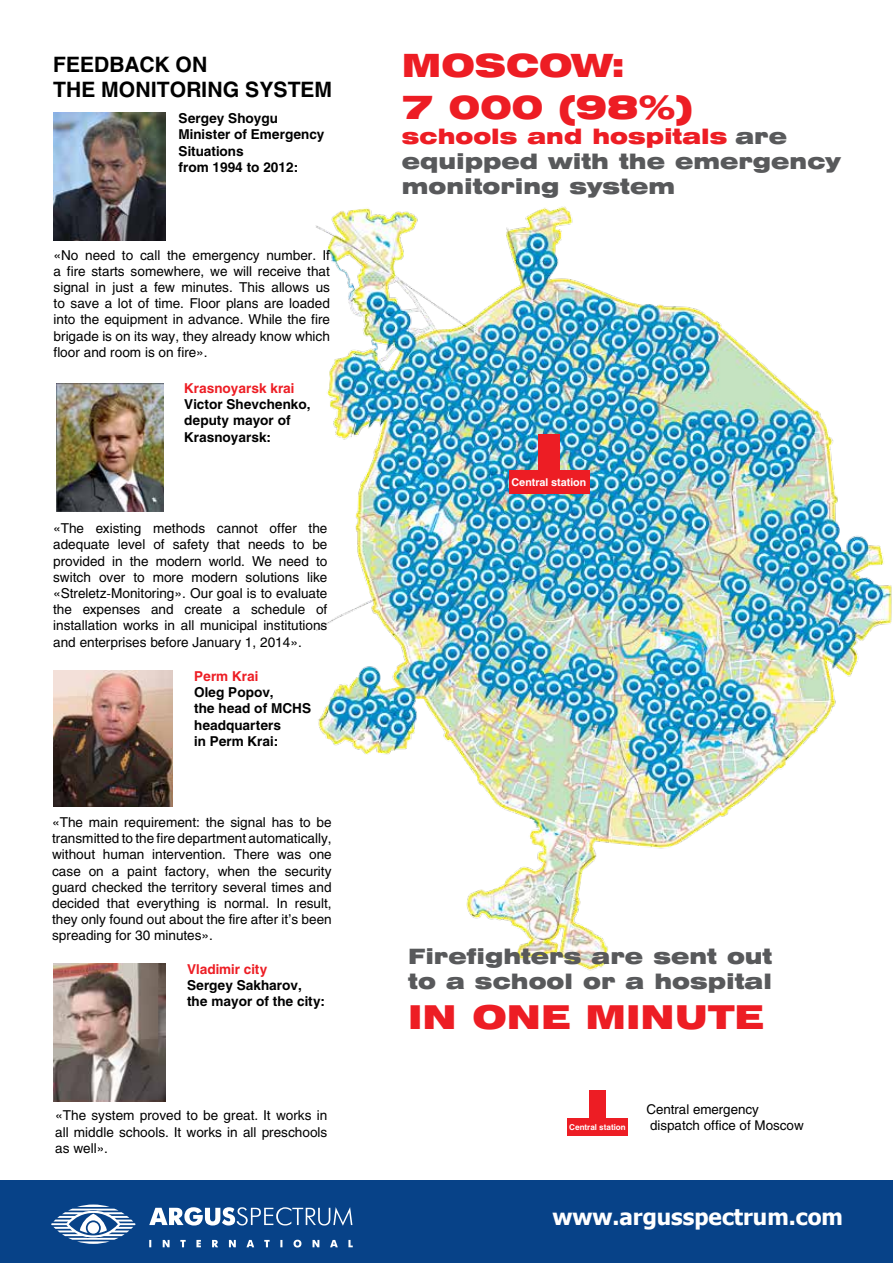
<style>
.page{position:relative;width:893px;height:1263px;background:#fff}
.page>*{position:absolute;margin:0;border:0;box-sizing:border-box;transform-origin:0 0}
.t1{font:900 32.7px "Helios Ext";color:#ed1d24}
.t2{font:900 31.8px "Helios Ext";color:#ed1d24}
.t3{font:700 22.5px "Tahoma";color:#fff}
.t4{font:900 21px/25.2px "Helios Ext";color:#58595b}
.t5{font:700 21px/25.2px "Helios";color:#000}
.t6{font:13.5px/16.2px "Helios";color:#000;text-align:justify}
.t7{font:700 13.5px/16.2px "Helios";color:#000}
.t8{font:700 13.5px "Helios";color:#ed1d24}
.t9{font:13.35px/15.9px "Helios";color:#000}
.t10{font:700 10.65px "Helios";color:#fff}
.t11{font:700 7.95px "Helios";color:#fff}
.s1{color:#ed1d24}
</style>
<div class="page">
<img style="left:315px;top:206px;width:577px;height:765px">
<div style="left:0;top:1180px;width:893px;height:83px;background:#074288"></div>
<div style="left:509px;top:470px;width:80px;height:24px;background:#ed1d24"></div>
<div style="left:538px;top:434px;width:22px;height:44px;background:#ed1d24"></div>
<div style="left:567px;top:1118px;width:61px;height:17px;background:#ed1d24"></div>
<div style="left:589px;top:1090px;width:17px;height:33px;background:#ed1d24"></div>
<svg style="left:149px;top:1207px;width:203px;height:19px"></svg>
<svg style="left:51px;top:1204px;width:85px;height:40px"></svg>
<svg style="left:149px;top:1240px;width:204px;height:7px"></svg>
<img style="left:53px;top:113px;width:113px;height:127px">
<img style="left:56px;top:384px;width:108px;height:128px">
<img style="left:53px;top:670px;width:119px;height:136px">
<img style="left:54px;top:963px;width:111px;height:139px">
<h3 class="t5" style="left:53px;top:51px;width:281px">FEEDBACK ON<br>THE MONITORING SYSTEM</h3>
<p class="t7" style="left:179px;top:110px;width:147px">Sergey Shoygu<br>Minister of Emergency<br>Situations<br>from 1994 to 2012:</p>
<p class="t6" style="left:54px;top:247px;width:278px">«No need to call the emergency number. If a fire starts somewhere, we will receive that signal in just a few minutes. This allows us to save a lot of time. Floor plans are loaded into the equipment in advance. While the fire brigade is on its way, they already know which floor and room is on fire».</p>
<p class="t8" style="left:184px;top:380px;width:112px">Krasnoyarsk krai</p>
<p class="t7" style="left:184px;top:396px;width:128px">Victor Shevchenko, deputy mayor of<br>Krasnoyarsk:</p>
<p class="t6" style="left:53px;top:520px;width:276px">«The existing methods cannot offer the adequate level of safety that needs to be provided in the modern world. We need to switch over to more modern solutions like «Streletz-Monitoring». Our goal is to evaluate the expenses and create a schedule of installation works in all municipal institutions and enterprises before January 1, 2014».</p>
<p class="t8" style="left:194px;top:668px;width:66px">Perm Krai</p>
<p class="t7" style="left:194px;top:684px;width:118px">Oleg Popov,<br>the head of MCHS headquarters<br>in Perm Krai:</p>
<p class="t6" style="left:52px;top:814px;width:281px">«The main requirement: the signal has to be transmitted to the fire department automatically, without human intervention. There was one case on a paint factory, when the security guard checked the territory several times and decided that everything is normal. In result, they only found out about the fire after it’s been spreading for 30 minutes».</p>
<p class="t8" style="left:187px;top:961px;width:82px">Vladimir city</p>
<p class="t7" style="left:187px;top:977px;width:140px">Sergey Sakharov, the mayor of the city:</p>
<p class="t6" style="left:55px;top:1107px;width:274px">«The system proved to be great. It works in all middle schools. It works in all preschools as well».</p>
<h2 class="t2" style="left:402px;top:47px;width:225px">MOSCOW:</h2>
<h1 class="t1" style="left:402px;top:87px;width:292px">7 000 (98%)</h1>
<h3 class="t4" style="left:402px;top:124px;width:440px"><span class="s1">schools and hospitals</span> are equipped with the emergency monitoring system</h3>
<p class="t10" style="left:511px;top:476px;width:76px">Central station</p>
<h3 class="t4" style="left:408px;top:944px;width:366px">Firefighters are sent out to a school or a hospital</h3>
<h1 class="t1" style="left:408px;top:997px;width:357px">IN ONE MINUTE</h1>
<p class="t11" style="left:569px;top:1122px;width:58px">Central station</p>
<p class="t9" style="left:646px;top:1101px;width:159px">Central emergency dispatch office of Moscow</p>
<h3 class="t3" style="left:552px;top:1201px;width:292px">www.argusspectrum.com</h3>
</div>
